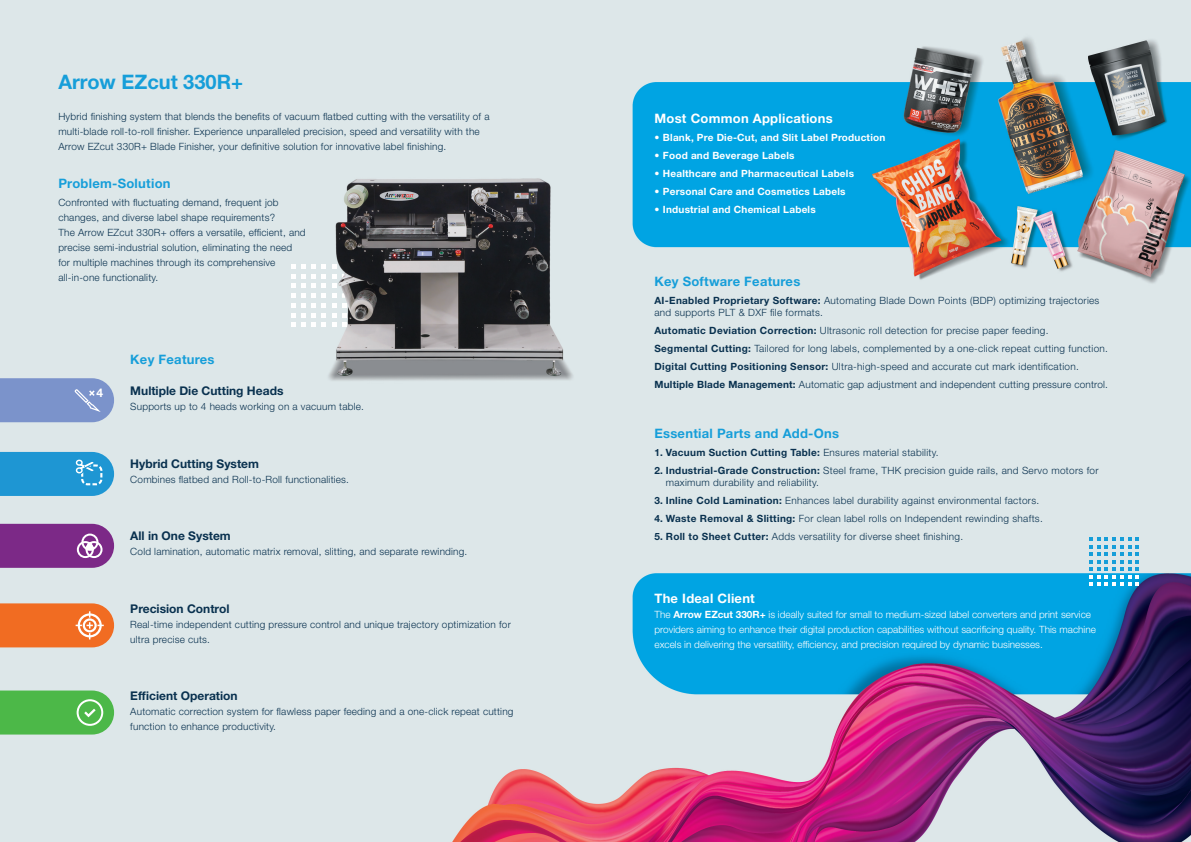
<style>
.page{position:relative;width:1191px;height:842px;background:#fff}
.page>*{position:absolute;margin:0;border:0;box-sizing:border-box;transform-origin:0 0}
.t1{font:700 20px "Helvetica Neue LT Std";color:#169ed9}
.t2{font:700 13px "Helvetica Neue LT Std";letter-spacing:.02em;color:#169ed9}
.t3{font:700 13px "Helvetica Neue LT Std";letter-spacing:.02em;color:#fff}
.t4{font:700 12px "Helvetica Neue LT Std";color:#09314f}
.t5{font:700 12px "Helvetica Neue LT Std";color:#fff}
.t6{font:300 10px/15px "Helvetica Neue LT Std";letter-spacing:.02em;color:#09314f}
.t7{font:300 10px/15px "Helvetica Neue LT Std";color:#fff}
.t8{font:700 10px "Helvetica Neue LT Std";letter-spacing:.02em;color:#fff}
.t9{font:700 10px "Helvetica Neue LT Std";letter-spacing:.03em;color:#09314f}
.s1{font-weight:700}
.s2{font-weight:300}
</style>
<div class="page">
<img style="left:0;top:0;width:1191px;height:842px">
<svg style="left:291px;top:264px;width:25px;height:4px"></svg>
<svg style="left:322px;top:264px;width:4px;height:4px"></svg>
<svg style="left:332px;top:264px;width:4px;height:4px"></svg>
<svg style="left:291px;top:274px;width:25px;height:4px"></svg>
<svg style="left:322px;top:274px;width:4px;height:4px"></svg>
<svg style="left:332px;top:274px;width:4px;height:4px"></svg>
<svg style="left:342px;top:274px;width:3px;height:4px"></svg>
<svg style="left:291px;top:284px;width:25px;height:33px"></svg>
<svg style="left:322px;top:284px;width:4px;height:33px"></svg>
<svg style="left:332px;top:284px;width:4px;height:33px"></svg>
<svg style="left:342px;top:293px;width:4px;height:24px"></svg>
<svg style="left:291px;top:323px;width:25px;height:4px"></svg>
<svg style="left:322px;top:323px;width:4px;height:4px"></svg>
<svg style="left:332px;top:323px;width:4px;height:4px"></svg>
<svg style="left:342px;top:323px;width:4px;height:4px"></svg>
<svg style="left:1089px;top:537px;width:50px;height:49px"></svg>
<svg style="left:0;top:603px;width:114px;height:44px"></svg>
<svg style="left:0;top:378px;width:114px;height:44px"></svg>
<svg style="left:0;top:452px;width:114px;height:116px"></svg>
<svg style="left:0;top:690px;width:114px;height:44px"></svg>
<h1 class="t1" style="left:58px;top:69px;width:186px">Arrow EZcut 330R+</h1>
<p class="t6" style="left:58px;top:108px;width:433px">Hybrid finishing system that blends the benefits of vacuum flatbed cutting with the versatility of a multi-blade roll-to-roll finisher. Experience unparalleled precision, speed and versatility with the<br>Arrow EZcut 330R+ Blade Finisher, your definitive solution for innovative label finishing.</p>
<h2 class="t2" style="left:58px;top:175px;width:114px">Problem-Solution</h2>
<p class="t6" style="left:58px;top:195px;width:249px">Confronted with fluctuating demand, frequent job changes, and diverse label shape requirements?<br>The Arrow EZcut 330R+ offers a versatile, efficient, and precise semi-industrial solution, eliminating the need for multiple machines through its comprehensive all-in-one functionality.</p>
<p class="t5" style="left:96px;top:386px;width:8px">4</p>
<h2 class="t2" style="left:130px;top:351px;width:86px">Key Features</h2>
<p class="t4" style="left:130px;top:383px;width:155px">Multiple Die Cutting Heads</p>
<p class="t6" style="left:130px;top:399px;width:235px">Supports up to 4 heads working on a vacuum table.</p>
<p class="t4" style="left:130px;top:456px;width:130px">Hybrid Cutting System</p>
<p class="t6" style="left:130px;top:471px;width:220px">Combines flatbed and Roll-to-Roll functionalities.</p>
<p class="t4" style="left:130px;top:529px;width:102px">All in One System</p>
<p class="t6" style="left:130px;top:544px;width:338px">Cold lamination, automatic matrix removal, slitting, and separate rewinding.</p>
<p class="t4" style="left:130px;top:601px;width:101px">Precision Control</p>
<p class="t6" style="left:130px;top:617px;width:382px">Real-time independent cutting pressure control and unique trajectory optimization for ultra precise cuts.</p>
<p class="t4" style="left:130px;top:689px;width:109px">Efficient Operation</p>
<p class="t6" style="left:130px;top:704px;width:385px">Automatic correction system for flawless paper feeding and a one-click repeat cutting function to enhance productivity.</p>
<h2 class="t3" style="left:654px;top:110px;width:180px">Most Common Applications</h2>
<p class="t8" style="left:654px;top:131px;width:232px">• Blank, Pre Die-Cut, and Slit Label Production</p>
<p class="t8" style="left:654px;top:149px;width:142px">• Food and Beverage Labels</p>
<p class="t8" style="left:654px;top:167px;width:201px">• Healthcare and Pharmaceutical Labels</p>
<p class="t8" style="left:654px;top:185px;width:193px">• Personal Care and Cosmetics Labels</p>
<p class="t8" style="left:654px;top:203px;width:163px">• Industrial and Chemical Labels</p>
<h2 class="t2" style="left:654px;top:273px;width:147px">Key Software Features</h2>
<p class="t6" style="left:654px;top:294px;width:446px;line-height:12px"><span class="s1">AI-Enabled Proprietary Software:</span> Automating Blade Down Points (BDP) optimizing trajectories and supports PLT &amp; DXF file formats.</p>
<p class="t6" style="left:654px;top:321px;width:455px;line-height:18px"><span class="s1">Automatic Deviation Correction:</span> Ultrasonic roll detection for precise paper feeding.<br><span class="s1">Segmental Cutting:</span> Tailored for long labels, complemented by a one-click repeat cutting function.<br><span class="s1">Digital Cutting Positioning Sensor:</span> Ultra-high-speed and accurate cut mark identification.<br><span class="s1">Multiple Blade Management:</span> Automatic gap adjustment and independent cutting pressure control.</p>
<h2 class="t2" style="left:654px;top:425px;width:186px">Essential Parts and Add-Ons</h2>
<p class="t9" style="left:654px;top:446px;width:286px">1. Vacuum Suction Cutting Table: <span class="s2">Ensures material stability.</span></p>
<p class="t6" style="left:666px;top:464px;width:434px;line-height:12px;text-indent:-11px"><span class="s1">2. Industrial-Grade Construction:</span> Steel frame, THK precision guide rails, and Servo motors for maximum durability and reliability.</p>
<p class="t6" style="left:654px;top:493px;width:386px"><span class="s1">3. Inline Cold Lamination:</span> Enhances label durability against environmental factors.</p>
<p class="t6" style="left:654px;top:511px;width:390px"><span class="s1">4. Waste Removal &amp; Slitting:</span> For clean label rolls on Independent rewinding shafts.</p>
<p class="t6" style="left:654px;top:529px;width:310px"><span class="s1">5. Roll to Sheet Cutter:</span> Adds versatility for diverse sheet finishing.</p>
<h2 class="t3" style="left:654px;top:590px;width:102px">The Ideal Client</h2>
<p class="t7" style="left:654px;top:606px;width:443px">The <span class="s1">Arrow EZcut 330R+</span> is ideally suited for small to medium-sized label converters and print service providers aiming to enhance their digital production capabilities without sacrificing quality. This machine excels in delivering the versatility, efficiency, and precision required by dynamic businesses.</p>
</div>
